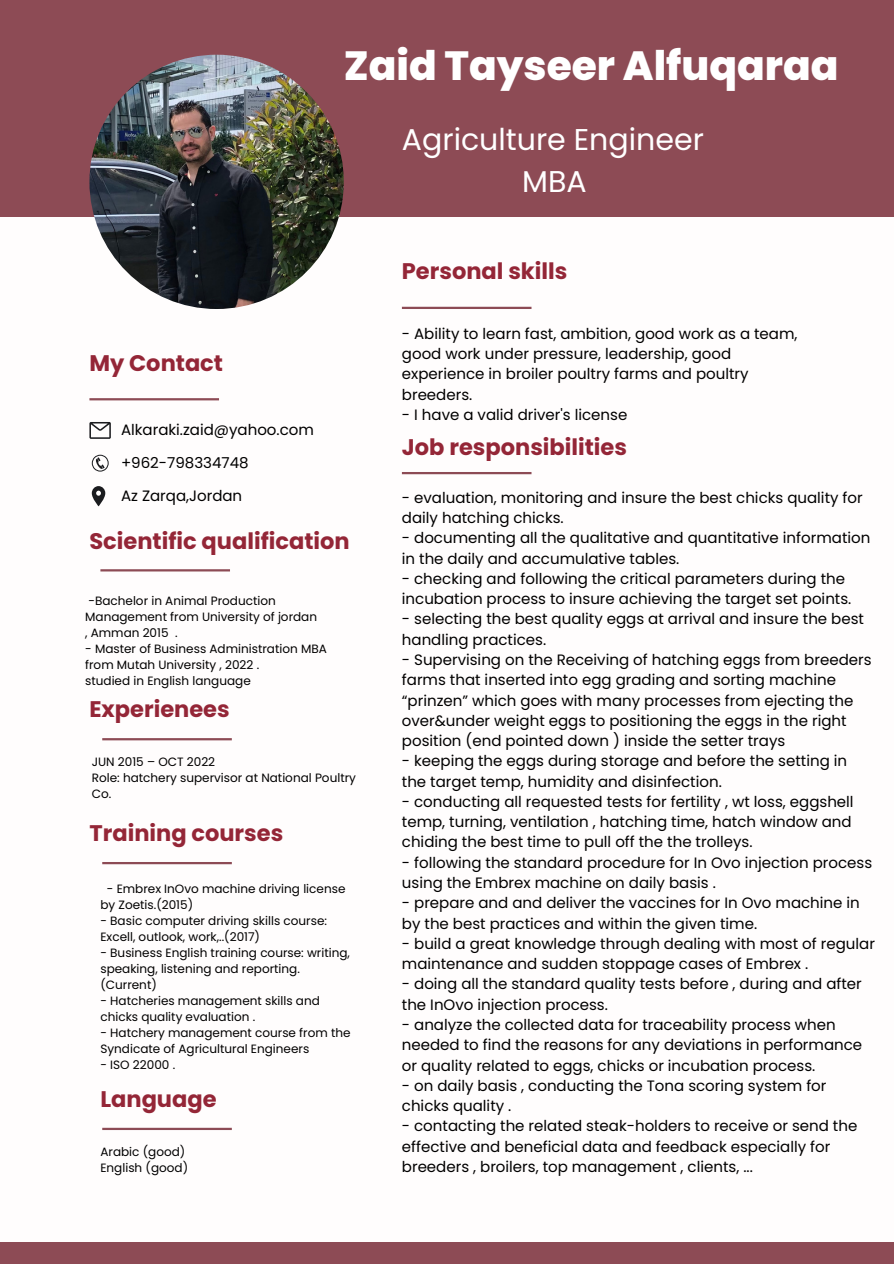
<style>
.page{position:relative;width:894px;height:1264px;background:#fff}
.page>*{position:absolute;margin:0;border:0;box-sizing:border-box;transform-origin:0 0}
.t1{font:800 40.8px "Poppins";color:#fff}
.t2{font:30px/41.7px "Poppins";color:#fff;text-align:center}
.t3{font:700 22.5px "Poppins";color:#942637}
.t4{font:15px/20.2px "Poppins";color:#000}
.t5{font:12px/16px "Poppins";color:#000}
</style>
<div class="page">
<div style="left:0;top:0;width:893px;height:216px;background:#8d4b55"></div>
<div style="left:0;top:1242px;width:893px;height:21px;background:#8d4b55"></div>
<img style="left:89px;top:55px;width:255px;height:254px;border-radius:50%">
<hr style="left:402px;top:307px;width:129px;height:2px;background:#8d4b55">
<hr style="left:402px;top:472px;width:129px;height:2px;background:#8d4b55">
<hr style="left:100px;top:569px;width:130px;height:2px;background:#8d4b55">
<hr style="left:102px;top:738px;width:130px;height:2px;background:#8d4b55">
<hr style="left:102px;top:862px;width:130px;height:2px;background:#8d4b55">
<hr style="left:89px;top:398px;width:130px;height:2px;background:#8d4b55">
<svg style="left:89px;top:422px;width:22px;height:17px"></svg>
<svg style="left:92px;top:454px;width:17px;height:17px"></svg>
<svg style="left:92px;top:486px;width:13px;height:20px"></svg>
<hr style="left:102px;top:1127px;width:130px;height:2px;background:#8d4b55">
<h1 class="t1" style="left:344px;top:37px;width:496px">Zaid Tayseer Alfuqaraa</h1>
<h2 class="t2" style="left:402px;top:118px;width:303px">Agriculture Engineer<br>MBA</h2>
<h3 class="t3" style="left:89px;top:347px;width:135px">My Contact</h3>
<p class="t4" style="left:121px;top:420px;width:194px">Alkaraki.zaid@yahoo.com</p>
<p class="t4" style="left:121px;top:452px;width:129px">+962-798334748</p>
<p class="t4" style="left:121px;top:485px;width:123px">Az Zarqa,Jordan</p>
<h3 class="t3" style="left:89px;top:525px;width:262px">Scientific qualification</h3>
<p class="t5" style="left:85px;top:592px;width:233px">-Bachelor in Animal Production<br>Management from University of jordan , Amman 2015 .</p>
<p class="t5" style="left:85px;top:640px;width:243px">- Master of Business Administration MBA from Mutah University , 2022 .<br>studied in English language</p>
<h3 class="t3" style="left:89px;top:693px;width:142px">Experienees</h3>
<p class="t5" style="left:92px;top:754px;width:265px">JUN 2015 – OCT 2022<br>Role: hatchery supervisor at National Poultry<br>Co.</p>
<h3 class="t3" style="left:89px;top:817px;width:195px">Training courses</h3>
<p class="t5" style="left:100px;top:880px;width:246px;text-indent:6px">- Embrex InOvo machine driving license by Zoetis.(2015)</p>
<p class="t5" style="left:100px;top:912px;width:228px">- Basic computer driving skills course:<br>Excell, outlook, work,..(2017)</p>
<p class="t5" style="left:100px;top:944px;width:251px">- Business English training course: writing, speaking, listening and reporting. (Current)</p>
<p class="t5" style="left:100px;top:993px;width:221px">- Hatcheries management skills and chicks quality evaluation .</p>
<p class="t5" style="left:100px;top:1025px;width:251px">- Hatchery management course from the<br>Syndicate of Agricultural Engineers</p>
<p class="t5" style="left:100px;top:1057px;width:76px">- ISO 22000 .</p>
<h3 class="t3" style="left:100px;top:1083px;width:118px">Language</h3>
<p class="t5" style="left:100px;top:1143px;width:89px">Arabic (good)<br>English (good)</p>
<h3 class="t3" style="left:402px;top:255px;width:167px">Personal skills</h3>
<p class="t4" style="left:402px;top:323px;width:397px">- Ability to learn fast, ambition, good work as a team, good work under pressure, leadership, good experience in broiler poultry farms and poultry breeders.</p>
<p class="t4" style="left:402px;top:404px;width:227px">- I have a valid driver's license</p>
<h3 class="t3" style="left:402px;top:431px;width:226px">Job responsibilities</h3>
<p class="t4" style="left:402px;top:487px;width:462px">- evaluation, monitoring and insure the best chicks quality for daily hatching chicks.</p>
<p class="t4" style="left:402px;top:528px;width:470px">- documenting all the qualitative and quantitative information in the daily and accumulative tables.</p>
<p class="t4" style="left:402px;top:568px;width:451px">- checking and following the critical parameters during the incubation process to insure achieving the target set points.</p>
<p class="t4" style="left:402px;top:609px;width:463px">- selecting the best quality eggs at arrival and insure the best handling practices.</p>
<p class="t4" style="left:402px;top:649px;width:471px">- Supervising on the Receiving of hatching eggs from breeders farms that inserted into egg grading and sorting machine “prinzen” which goes with many processes from ejecting the over&amp;under weight eggs to positioning the eggs in the right position (end pointed down ) inside the setter trays</p>
<p class="t4" style="left:402px;top:751px;width:446px">- keeping the eggs during storage and before the setting in the target temp, humidity and disinfection.</p>
<p class="t4" style="left:402px;top:791px;width:453px">- conducting all requested tests for fertility , wt loss, eggshell temp, turning, ventilation , hatching time, hatch window and chiding the best time to pull off the the trolleys.</p>
<p class="t4" style="left:402px;top:852px;width:471px">- following the standard procedure for In Ovo injection process using the Embrex machine on daily basis .</p>
<p class="t4" style="left:402px;top:892px;width:459px">- prepare and and deliver the vaccines for In Ovo machine in by the best practices and within the given time.</p>
<p class="t4" style="left:402px;top:933px;width:474px">- build a great knowledge through dealing with most of regular maintenance and sudden stoppage cases of Embrex .</p>
<p class="t4" style="left:402px;top:974px;width:461px">- doing all the standard quality tests before , during and after the InOvo injection process.</p>
<p class="t4" style="left:402px;top:1014px;width:461px">- analyze the collected data for traceability process when needed to find the reasons for any deviations in performance or quality related to eggs, chicks or incubation process.</p>
<p class="t4" style="left:402px;top:1075px;width:426px">- on daily basis , conducting the Tona scoring system for chicks quality .</p>
<p class="t4" style="left:402px;top:1115px;width:457px">- contacting the related steak-holders to receive or send the effective and beneficial data and feedback especially for breeders , broilers, top management , clients, ...</p>
</div>
